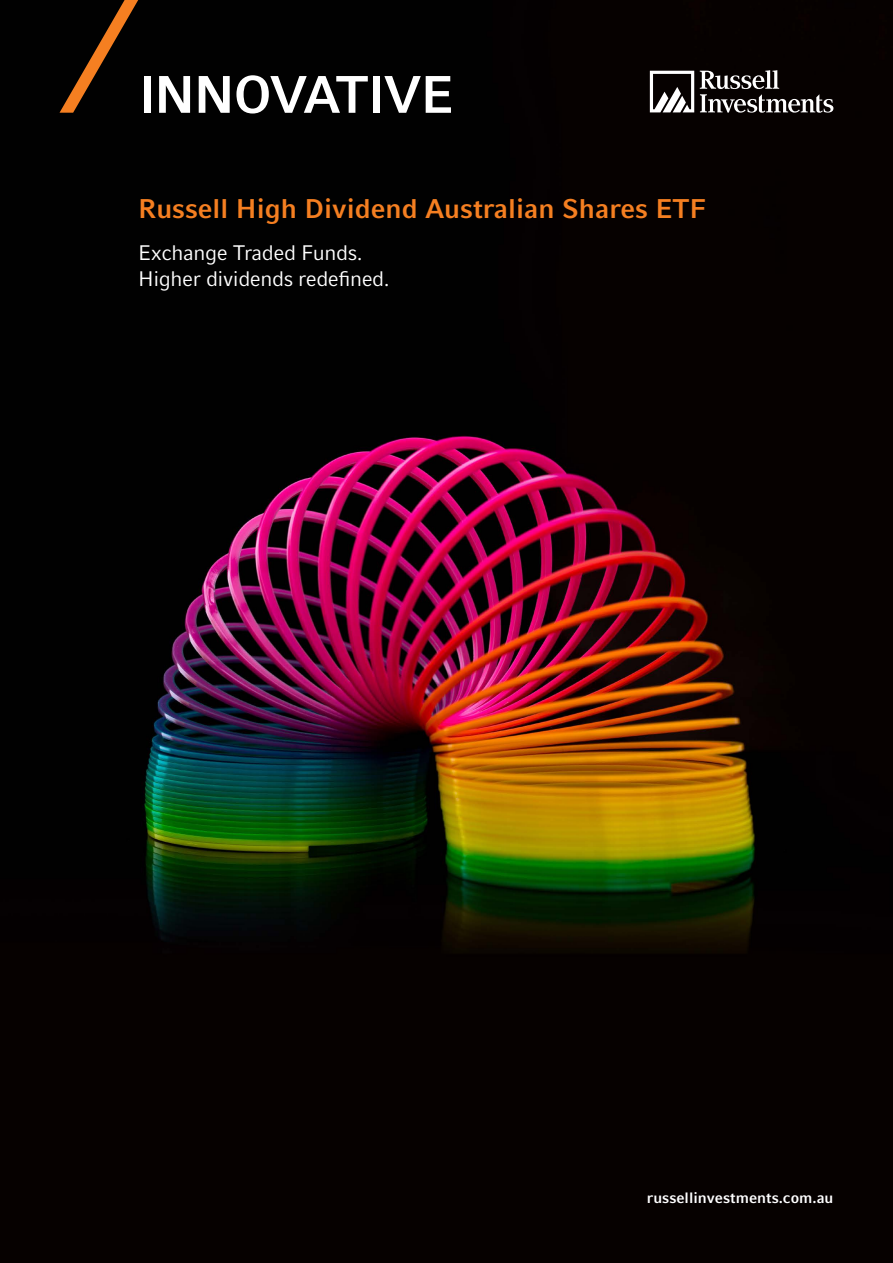
<style>
.page{position:relative;width:893px;height:1263px;background:#fff}
.page>*{position:absolute;margin:0;border:0;box-sizing:border-box;transform-origin:0 0}
.t1{font:700 52.5px "Compatil Fact LT Pro";letter-spacing:-.035em;color:#fff}
.t2{font:700 27px "Compatil Fact LT Pro";color:#f57f21}
.t3{font:21px/25.5px "Compatil Fact LT Pro";letter-spacing:-.02em;color:#fff}
.t4{font:700 15px "Compatil Fact LT Pro";color:#fff}
</style>
<div class="page">
<img style="left:0;top:0;width:893px;height:1263px">
<svg style="left:60px;top:0;width:78px;height:113px;background:#2b1606"></svg>
<svg style="left:700px;top:70px;width:133px;height:43px"></svg>
<svg style="left:650px;top:71px;width:44px;height:41px"></svg>
<h1 class="t1" style="left:138px;top:64px;width:317px">INNOVATIVE</h1>
<p class="t2" style="left:138px;top:193px;width:569px">Russell High Dividend Australian Shares ETF</p>
<p class="t3" style="left:138px;top:240px;width:253px">Exchange Traded Funds.<br>Higher dividends redefined.</p>
<p class="t4" style="left:647px;top:1189px;width:188px">russellinvestments.com.au</p>
</div>
